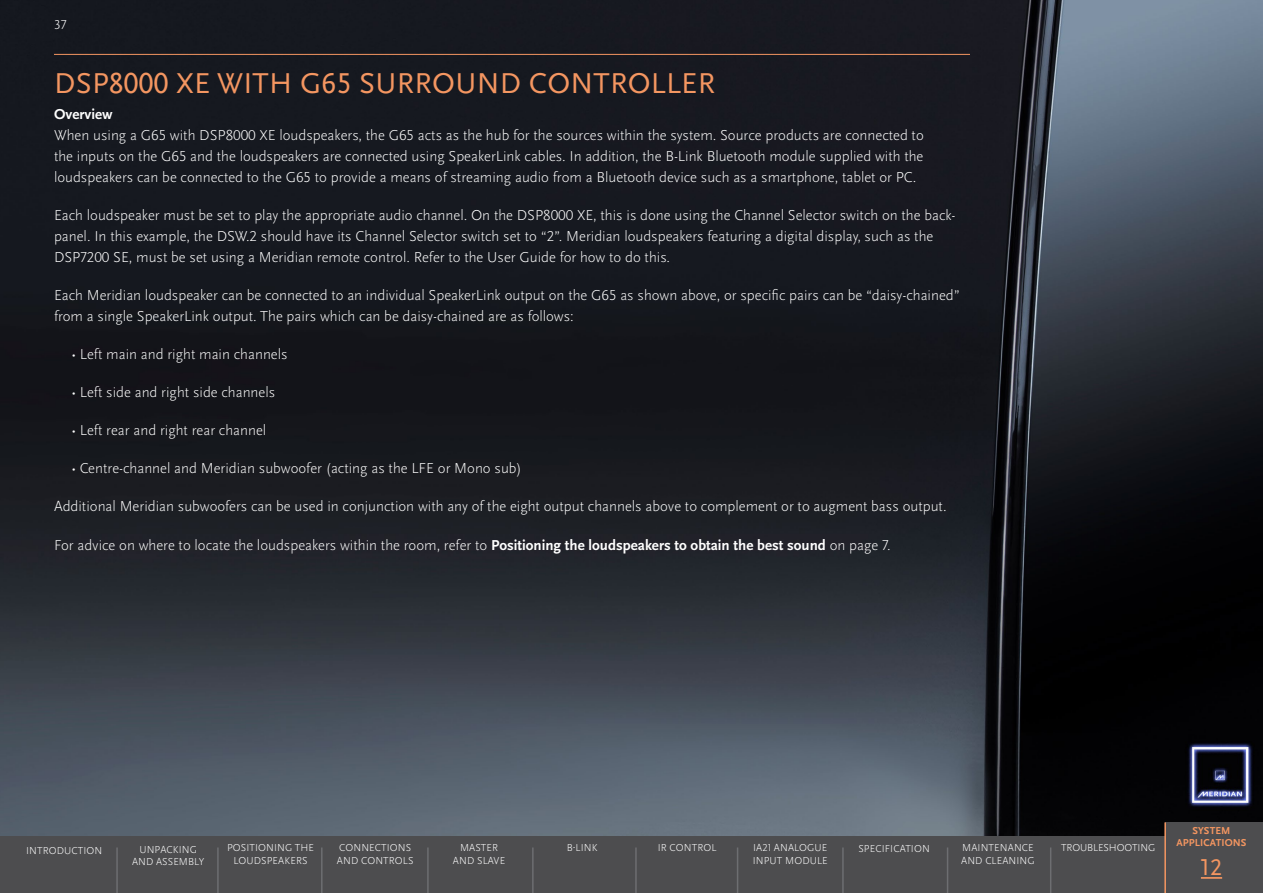
<style>
.page{position:relative;width:1263px;height:893px;background:#fff}
.page>*{position:absolute;margin:0;border:0;box-sizing:border-box;transform-origin:0 0}
.t1{font:30px "Scala Sans Pro";letter-spacing:.01em;color:#f49661}
.t2{font:24px "Scala Sans Pro";color:#f49661}
.t3{font:300 15px/21px "Scala Sans Pro";color:#fff}
.t4{font:700 15px "Scala Sans Pro";color:#fff}
.t5{font:300 13.5px "Scala Sans Pro";color:#fff}
.t6{font:300 10.5px/12.6px "Scala Sans Pro";letter-spacing:.01em;color:#fff;text-align:center}
.t7{font:700 10.5px/12.6px "Scala Sans Pro";letter-spacing:.01em;color:#f49661;text-align:center}
.t8{font:300 10.5px "Scala Sans Pro";letter-spacing:-.01em;color:#fff}
.s1{font-weight:700}
</style>
<div class="page">
<img style="left:0;top:0;width:1263px;height:836px">
<hr style="left:54px;top:54px;width:916px;height:1px;background:#f49661">
<div style="left:1165px;top:822px;width:98px;height:24px;background:#4d4d4f"></div>
<div style="left:0;top:836px;width:1263px;height:57px;background:#4d4d4f"></div>
<hr style="left:1164px;top:822px;width:2px;height:71px;background:#f49661">
<hr style="left:116px;top:847px;width:2px;height:46px;background:#6d6e71">
<hr style="left:217px;top:847px;width:2px;height:46px;background:#6d6e71">
<hr style="left:321px;top:847px;width:2px;height:46px;background:#6d6e71">
<hr style="left:427px;top:847px;width:2px;height:46px;background:#6d6e71">
<hr style="left:532px;top:847px;width:2px;height:46px;background:#6d6e71">
<hr style="left:635px;top:847px;width:2px;height:46px;background:#6d6e71">
<hr style="left:737px;top:847px;width:1px;height:46px;background:#6d6e71">
<hr style="left:842px;top:847px;width:2px;height:46px;background:#6d6e71">
<hr style="left:947px;top:847px;width:1px;height:46px;background:#6d6e71">
<hr style="left:1050px;top:847px;width:1px;height:46px;background:#6d6e71">
<hr style="left:1201px;top:877px;width:21px;height:2px;background:#f49661">
<p class="t5" style="left:54px;top:17px;width:14px">37</p>
<h1 class="t1" style="left:54px;top:66px;width:663px">DSP8000 XE WITH G65 SURROUND CONTROLLER</h1>
<p class="t4" style="left:54px;top:105px;width:60px">Overview</p>
<p class="t3" style="left:54px;top:124px;width:871px;text-align:justify">When using a G65 with DSP8000 XE loudspeakers, the G65 acts as the hub for the sources within the system. Source products are connected to the inputs on the G65 and the loudspeakers are connected using SpeakerLink cables. In addition, the B-Link Bluetooth module supplied with the loudspeakers can be connected to the G65 to provide a means of streaming audio from a Bluetooth device such as a smartphone, tablet or PC.</p>
<p class="t3" style="left:54px;top:204px;width:903px">Each loudspeaker must be set to play the appropriate audio channel. On the DSP8000 XE, this is done using the Channel Selector switch on the back&shy;panel. In this example, the DSW.2 should have its Channel Selector switch set to “2”. Meridian loudspeakers featuring a digital display, such as the<br>DSP7200 SE, must be set using a Meridian remote control. Refer to the User Guide for how to do this.</p>
<p class="t3" style="left:54px;top:284px;width:907px">Each Meridian loudspeaker can be connected to an individual SpeakerLink output on the G65 as shown above, or specific pairs can be “daisy-chained” from a single SpeakerLink output. The pairs which can be daisy-chained are as follows:</p>
<p class="t3" style="left:71px;top:343px;width:218px">• Left main and right main channels</p>
<p class="t3" style="left:71px;top:381px;width:206px">• Left side and right side channels</p>
<p class="t3" style="left:71px;top:419px;width:197px">• Left rear and right rear channel</p>
<p class="t3" style="left:71px;top:457px;width:452px">• Centre-channel and Meridian subwoofer (acting as the LFE or Mono sub)</p>
<p class="t3" style="left:54px;top:495px;width:894px">Additional Meridian subwoofers can be used in conjunction with any of the eight output channels above to complement or to augment bass output.</p>
<p class="t3" style="left:54px;top:535px;width:838px">For advice on where to locate the loudspeakers within the room, refer to <span class="s1">Positioning the loudspeakers to obtain the best sound</span> on page 7.</p>
<p class="t6" style="left:658px;top:842px;width:60px">IR CONTROL</p>
<p class="t6" style="left:858px;top:842px;width:73px">SPECIFICATION</p>
<p class="t6" style="left:961px;top:842px;width:75px;text-align:left">MAINTENANCE<br>AND CLEANING</p>
<p class="t8" style="left:1061px;top:842px;width:96px">TROUBLESHOOTING</p>
<p class="t6" style="left:26px;top:844px;width:78px">INTRODUCTION</p>
<p class="t6" style="left:132px;top:843px;width:74px">UNPACKING<br>AND ASSEMBLY</p>
<p class="t6" style="left:227px;top:842px;width:89px">POSITIONING THE<br>LOUDSPEAKERS</p>
<p class="t6" style="left:337px;top:842px;width:78px;text-align:left">CONNECTIONS<br>AND CONTROLS</p>
<p class="t6" style="left:453px;top:842px;width:54px">MASTER<br>AND SLAVE</p>
<p class="t6" style="left:567px;top:842px;width:32px">B-LINK</p>
<p class="t6" style="left:753px;top:842px;width:76px;text-align:left">IA21 ANALOGUE<br>INPUT MODULE</p>
<p class="t7" style="left:1176px;top:824px;width:71px">SYSTEM<br>APPLICATIONS</p>
<h2 class="t2" style="left:1201px;top:854px;width:23px">12</h2>
</div>
